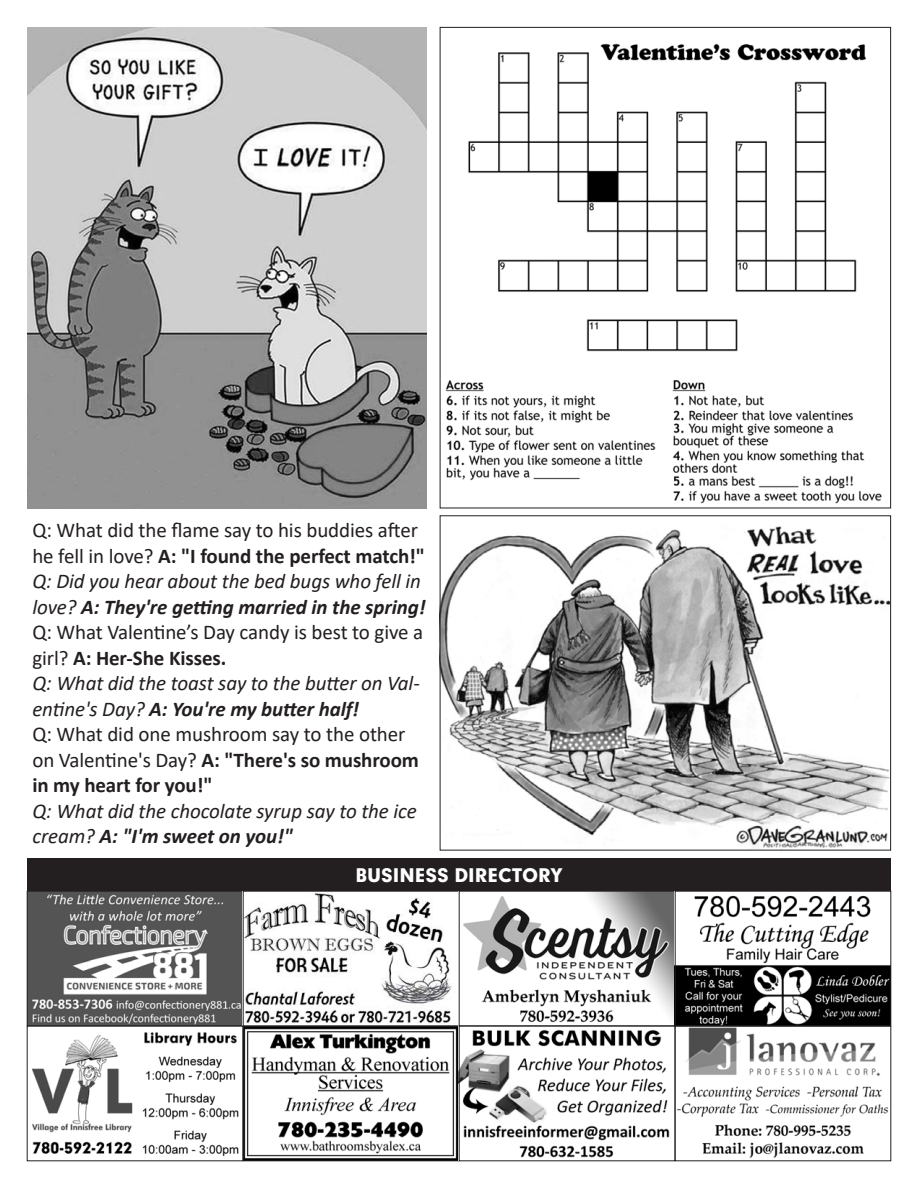
<style>
.page{position:relative;width:918px;height:1188px;background:#fff}
.page>*{position:absolute;margin:0;border:0;box-sizing:border-box;transform-origin:0 0}
.t1{font:21px/25.5px "Calibri";letter-spacing:-.005em;color:#231f20}
.t2{font:italic 21px/25.5px "Calibri";letter-spacing:-.005em;color:#231f20}
.t3{font:900 18px "Geometrix";color:#fff}
.s1{font-weight:700}
</style>
<div class="page">
<img style="left:29px;top:893px;width:860px;height:266px">
<div style="left:243px;top:1026px;width:216px;height:135px;border:1px solid #231f20"></div>
<div style="left:27px;top:891px;width:216px;height:135px;border:1px solid #231f20"></div>
<div style="left:675px;top:1026px;width:216px;height:135px;border:1px solid #231f20"></div>
<div style="left:459px;top:891px;width:216px;height:135px;border:1px solid #231f20"></div>
<div style="left:675px;top:891px;width:216px;height:135px;border:1px solid #231f20"></div>
<div style="left:27px;top:859px;width:864px;height:32px;background:#231f20"></div>
<img style="left:445px;top:43px;width:437px;height:461px">
<img style="left:27px;top:27px;width:399px;height:481px">
<img style="left:442px;top:526px;width:447px;height:322px">
<p class="t1" style="left:32px;top:517px;width:394px">Q: What did the flame say to his buddies after he fell in love? <span class="s1">A: "I found the perfect match!"</span></p>
<p class="t2" style="left:32px;top:568px;width:395px">Q: Did you hear about the bed bugs who fell in love? <span class="s1">A: They're getting married in the spring!</span></p>
<p class="t1" style="left:32px;top:619px;width:392px">Q: What Valentine’s Day candy is best to give a girl? <span class="s1">A: Her-She Kisses.</span></p>
<p class="t2" style="left:32px;top:670px;width:389px">Q: What did the toast say to the butter on Val&shy;entine's Day? <span class="s1">A: You're my butter half!</span></p>
<p class="t1" style="left:32px;top:721px;width:388px">Q: What did one mushroom say to the other on Valentine's Day? <span class="s1">A: "There's so mushroom in my heart for you!"</span></p>
<p class="t2" style="left:32px;top:797px;width:386px">Q: What did the chocolate syrup say to the ice cream? <span class="s1">A: "I'm sweet on you!"</span></p>
<p class="t3" style="left:355px;top:863px;width:209px">BUSINESS DIRECTORY</p>
</div>
